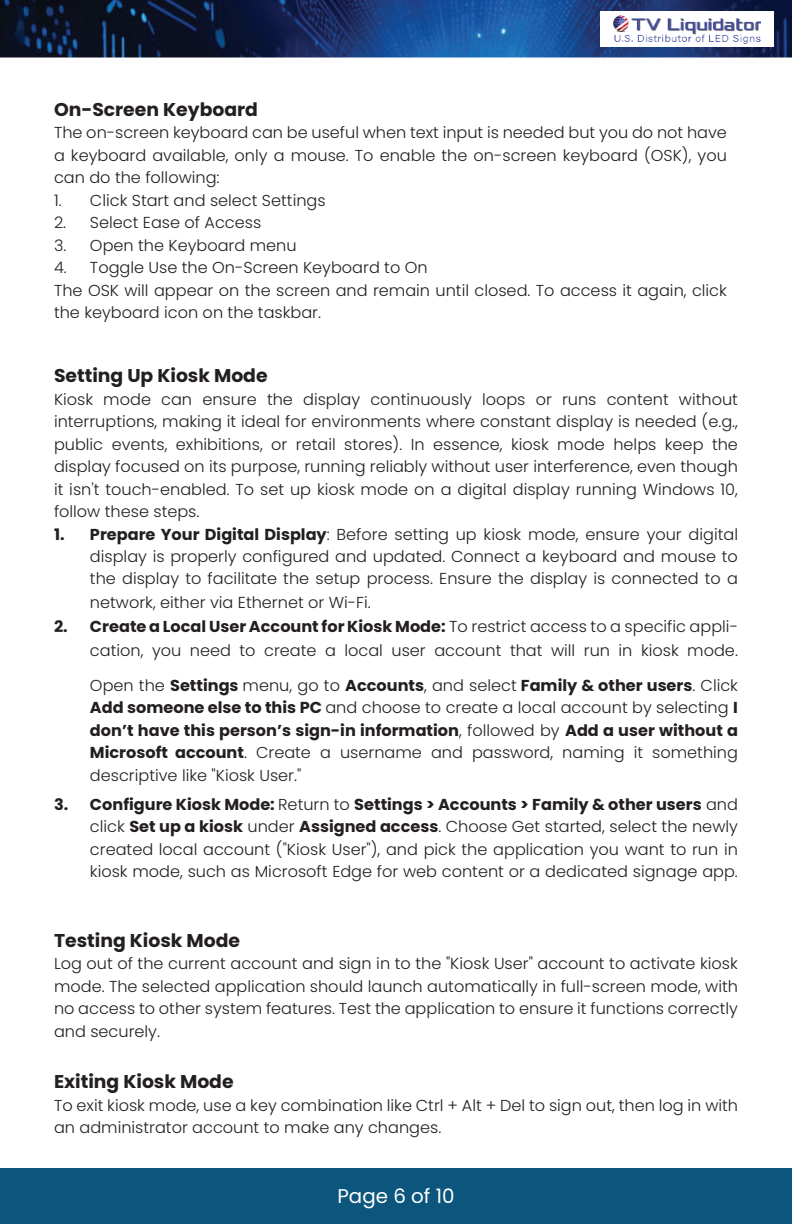
<style>
.page{position:relative;width:792px;height:1224px;background:#fff}
.page>*{position:absolute;margin:0;border:0;box-sizing:border-box;transform-origin:0 0}
.t1{font:19.8px "Poppins";color:#fff}
.t2{font:700 18.4px "Poppins";color:#231f20}
.t3{font:300 15.8px/22.4px "Poppins";color:#231f20;text-align:justify}
.s1{font-weight:700}
</style>
<div class="page">
<img style="left:0;top:0;width:792px;height:58px">
<div style="left:0;top:1168px;width:792px;height:56px;background:#0c557c"></div>
<div style="left:600px;top:11px;width:173px;height:36px;background:#fff"></div>
<img style="left:613px;top:15px;width:148px;height:28px">
<p class="t2" style="left:54px;top:99px;width:206px">On-Screen Keyboard</p>
<p class="t3" style="left:54px;top:122px;width:674px">The on-screen keyboard can be useful when text input is needed but you do not have a keyboard available, only a mouse. To enable the on-screen keyboard (OSK), you can do the following:</p>
<p class="t3" style="left:54px;top:189px;width:273px">1. Click Start and select Settings</p>
<p class="t3" style="left:54px;top:212px;width:209px">2. Select Ease of Access</p>
<p class="t3" style="left:54px;top:234px;width:244px">3. Open the Keyboard menu</p>
<p class="t3" style="left:54px;top:257px;width:674px;text-align:left">4. Toggle Use the On-Screen Keyboard to On<br>The OSK will appear on the screen and remain until closed. To access it again, click the keyboard icon on the taskbar.</p>
<p class="t2" style="left:54px;top:365px;width:215px">Setting Up Kiosk Mode</p>
<p class="t3" style="left:54px;top:388px;width:686px">Kiosk mode can ensure the display continuously loops or runs content without interruptions, making it ideal for environments where constant display is needed (e.g., public events, exhibitions, or retail stores). In essence, kiosk mode helps keep the display focused on its purpose, running reliably without user interference, even though it isn't touch-enabled. To set up kiosk mode on a digital display running Windows 10, follow these steps.</p>
<p class="t3" style="left:90px;top:523px;width:650px;text-indent:-36px"><span class="s1">1. Prepare Your Digital Display</span>: Before setting up kiosk mode, ensure your digital display is properly configured and updated. Connect a keyboard and mouse to the display to facilitate the setup process. Ensure the display is connected to a</p>
<p class="t3" style="left:90px;top:592px;width:282px">network, either via Ethernet or Wi-Fi.</p>
<p class="t3" style="left:54px;top:615px;width:686px;line-height:24px;text-align:right"><span class="s1">2. Create a Local User Account for Kiosk Mode:</span> To restrict access to a specific appli&shy;cation, you need to create a local user account that will run in kiosk mode.</p>
<p class="t3" style="left:90px;top:674px;width:650px">Open the <span class="s1">Settings</span> menu, go to <span class="s1">Accounts</span>, and select <span class="s1">Family &amp; other users</span>. Click <span class="s1">Add someone else to this PC</span> and choose to create a local account by selecting <span class="s1">I don’t have this person’s sign-in information</span>, followed by <span class="s1">Add a user without a Microsoft account</span>. Create a username and password, naming it something descriptive like "Kiosk User."</p>
<p class="t3" style="left:90px;top:793px;width:650px;text-indent:-36px"><span class="s1">3. Configure Kiosk Mode:</span> Return to <span class="s1">Settings &gt; Accounts &gt; Family &amp; other users</span> and click <span class="s1">Set up a kiosk</span> under <span class="s1">Assigned access</span>. Choose Get started, select the newly created local account ("Kiosk User"), and pick the application you want to run in kiosk mode, such as Microsoft Edge for web content or a dedicated signage app.</p>
<p class="t2" style="left:54px;top:930px;width:188px">Testing Kiosk Mode</p>
<p class="t3" style="left:54px;top:953px;width:686px">Log out of the current account and sign in to the "Kiosk User" account to activate kiosk mode. The selected application should launch automatically in full-screen mode, with no access to other system features. Test the application to ensure it functions correctly and securely.</p>
<p class="t2" style="left:54px;top:1071px;width:181px">Exiting Kiosk Mode</p>
<p class="t3" style="left:54px;top:1094px;width:686px">To exit kiosk mode, use a key combination like Ctrl + Alt + Del to sign out, then log in with an administrator account to make any changes.</p>
<p class="t1" style="left:337px;top:1184px;width:119px">Page 6 of 10</p>
</div>
